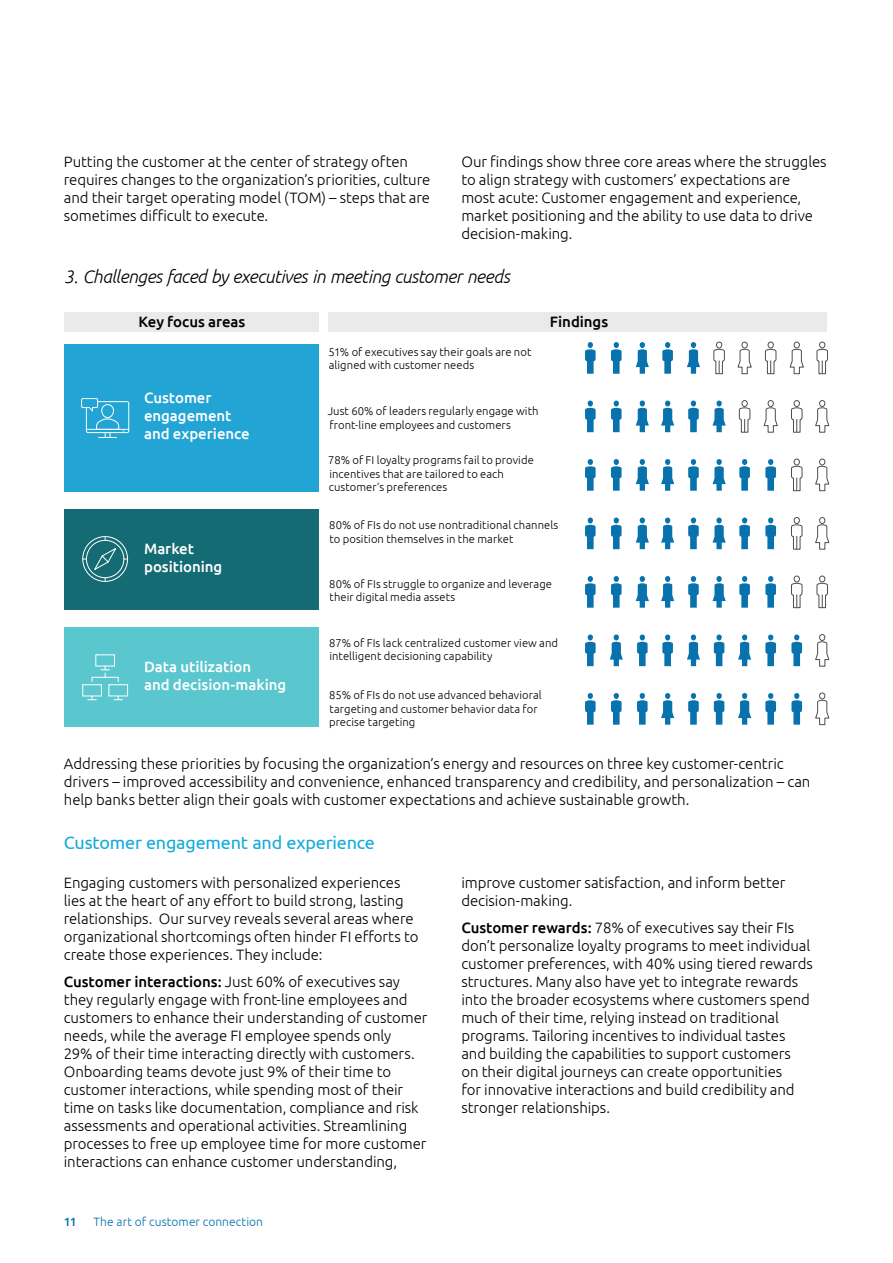
<style>
.page{position:relative;width:893px;height:1263px;background:#fff}
.page>*{position:absolute;margin:0;border:0;box-sizing:border-box;transform-origin:0 0}
.figure-title{font:italic 300 18px "Ubuntu";letter-spacing:-.02em;color:#000}
.head_1{font:18px "Ubuntu";letter-spacing:-.01em;color:#12aada}
.text{font:300 15px/18px "Ubuntu";letter-spacing:-.005em;color:#000}
.Main_Subtitle__Example{font:500 15px/18px "Ubuntu";letter-spacing:-.005em;color:#fff}
.Main_Subtitle__Example-2{font:500 15px "Ubuntu";letter-spacing:-.005em;color:#000}
.t1{font:300 12px "Ubuntu";letter-spacing:.005em;color:#0070ac}
.t2{font:500 12px "Ubuntu";color:#0070ac}
.chart-text{font:300 11.25px/13.5px "Ubuntu";letter-spacing:.01em;color:#000}
.s1{font-weight:500}
</style>
<div class="page">
<div style="left:64px;top:312px;width:255px;height:19px;background:#eaeaea"></div>
<div style="left:329px;top:312px;width:498px;height:19px;background:#eaeaea"></div>
<div style="left:64px;top:344px;width:255px;height:148px;background:#22a4d4"></div>
<div style="left:64px;top:509px;width:255px;height:100px;background:#156b74"></div>
<div style="left:64px;top:627px;width:255px;height:100px;background:#5ac6ce"></div>
<svg style="left:82px;top:536px;width:47px;height:46px"></svg>
<svg style="left:81px;top:398px;width:49px;height:40px"></svg>
<svg style="left:585px;top:342px;width:11px;height:32px"></svg>
<svg style="left:662px;top:342px;width:11px;height:32px"></svg>
<svg style="left:713px;top:342px;width:12px;height:33px"></svg>
<svg style="left:765px;top:342px;width:12px;height:33px"></svg>
<svg style="left:611px;top:342px;width:11px;height:32px"></svg>
<svg style="left:636px;top:342px;width:13px;height:32px"></svg>
<svg style="left:687px;top:342px;width:13px;height:32px"></svg>
<svg style="left:737px;top:348px;width:15px;height:27px"></svg>
<div style="left:741px;top:342px;width:7px;height:6px;border:1px solid #4f4e4e;border-radius:50%"></div>
<svg style="left:816px;top:342px;width:12px;height:33px"></svg>
<svg style="left:789px;top:342px;width:15px;height:33px"></svg>
<svg style="left:585px;top:401px;width:11px;height:31px"></svg>
<svg style="left:688px;top:401px;width:11px;height:31px"></svg>
<svg style="left:738px;top:407px;width:13px;height:26px"></svg>
<div style="left:741px;top:400px;width:7px;height:7px;border:1px solid #4f4e4e;border-radius:50%"></div>
<svg style="left:611px;top:401px;width:11px;height:31px"></svg>
<svg style="left:636px;top:401px;width:13px;height:31px"></svg>
<svg style="left:661px;top:401px;width:13px;height:31px"></svg>
<svg style="left:712px;top:401px;width:14px;height:31px"></svg>
<svg style="left:763px;top:407px;width:15px;height:26px"></svg>
<div style="left:768px;top:400px;width:6px;height:7px;border:1px solid #4f4e4e;border-radius:50%"></div>
<svg style="left:791px;top:407px;width:12px;height:26px"></svg>
<div style="left:794px;top:400px;width:6px;height:7px;border:1px solid #4f4e4e;border-radius:50%"></div>
<svg style="left:815px;top:407px;width:15px;height:26px"></svg>
<div style="left:819px;top:400px;width:6px;height:7px;border:1px solid #4f4e4e;border-radius:50%"></div>
<svg style="left:585px;top:459px;width:11px;height:32px"></svg>
<svg style="left:688px;top:459px;width:11px;height:32px"></svg>
<svg style="left:739px;top:459px;width:11px;height:32px"></svg>
<svg style="left:765px;top:459px;width:11px;height:32px"></svg>
<svg style="left:611px;top:459px;width:11px;height:32px"></svg>
<svg style="left:636px;top:459px;width:13px;height:32px"></svg>
<svg style="left:661px;top:459px;width:13px;height:32px"></svg>
<svg style="left:712px;top:459px;width:14px;height:32px"></svg>
<svg style="left:791px;top:459px;width:12px;height:33px"></svg>
<svg style="left:815px;top:459px;width:15px;height:33px"></svg>
<svg style="left:585px;top:576px;width:11px;height:32px"></svg>
<svg style="left:688px;top:576px;width:11px;height:32px"></svg>
<svg style="left:739px;top:576px;width:11px;height:32px"></svg>
<svg style="left:765px;top:576px;width:11px;height:32px"></svg>
<svg style="left:611px;top:576px;width:11px;height:32px"></svg>
<svg style="left:636px;top:576px;width:13px;height:32px"></svg>
<svg style="left:661px;top:576px;width:13px;height:32px"></svg>
<svg style="left:712px;top:576px;width:14px;height:32px"></svg>
<svg style="left:791px;top:582px;width:12px;height:27px"></svg>
<div style="left:794px;top:575px;width:6px;height:7px;border:1px solid #4f4e4e;border-radius:50%"></div>
<svg style="left:816px;top:582px;width:12px;height:27px"></svg>
<div style="left:819px;top:575px;width:6px;height:7px;border:1px solid #4f4e4e;border-radius:50%"></div>
<svg style="left:815px;top:641px;width:15px;height:26px"></svg>
<div style="left:819px;top:634px;width:6px;height:7px;border:1px solid #4f4e4e;border-radius:50%"></div>
<svg style="left:585px;top:634px;width:11px;height:32px"></svg>
<svg style="left:662px;top:634px;width:11px;height:32px"></svg>
<svg style="left:714px;top:634px;width:10px;height:32px"></svg>
<svg style="left:765px;top:634px;width:11px;height:32px"></svg>
<svg style="left:637px;top:634px;width:11px;height:32px"></svg>
<svg style="left:687px;top:634px;width:13px;height:32px"></svg>
<svg style="left:610px;top:634px;width:13px;height:32px"></svg>
<svg style="left:738px;top:634px;width:13px;height:32px"></svg>
<svg style="left:791px;top:634px;width:11px;height:32px"></svg>
<svg style="left:815px;top:699px;width:15px;height:27px"></svg>
<div style="left:819px;top:692px;width:6px;height:7px;border:1px solid #4f4e4e;border-radius:50%"></div>
<svg style="left:585px;top:693px;width:11px;height:32px"></svg>
<svg style="left:688px;top:693px;width:11px;height:32px"></svg>
<svg style="left:714px;top:693px;width:10px;height:32px"></svg>
<svg style="left:765px;top:693px;width:11px;height:32px"></svg>
<svg style="left:611px;top:693px;width:11px;height:32px"></svg>
<svg style="left:637px;top:693px;width:11px;height:32px"></svg>
<svg style="left:661px;top:693px;width:13px;height:32px"></svg>
<svg style="left:738px;top:693px;width:13px;height:32px"></svg>
<svg style="left:791px;top:693px;width:11px;height:32px"></svg>
<svg style="left:82px;top:654px;width:47px;height:47px"></svg>
<svg style="left:585px;top:517px;width:11px;height:32px"></svg>
<svg style="left:688px;top:517px;width:11px;height:32px"></svg>
<svg style="left:739px;top:517px;width:11px;height:32px"></svg>
<svg style="left:765px;top:517px;width:11px;height:32px"></svg>
<svg style="left:611px;top:517px;width:11px;height:32px"></svg>
<svg style="left:636px;top:517px;width:13px;height:32px"></svg>
<svg style="left:661px;top:517px;width:13px;height:32px"></svg>
<svg style="left:712px;top:517px;width:14px;height:32px"></svg>
<svg style="left:791px;top:524px;width:12px;height:26px"></svg>
<div style="left:794px;top:517px;width:6px;height:7px;border:1px solid #4f4e4e;border-radius:50%"></div>
<svg style="left:815px;top:524px;width:15px;height:26px"></svg>
<div style="left:819px;top:517px;width:6px;height:7px;border:1px solid #4f4e4e;border-radius:50%"></div>
<p class="text" style="left:64px;top:153px;width:368px">Putting the customer at the center of strategy often requires changes to the organization’s priorities, culture and their target operating model (TOM) – steps that are sometimes difficult to execute.</p>
<p class="text" style="left:461px;top:153px;width:367px">Our findings show three core areas where the struggles to align strategy with customers’ expectations are most acute: Customer engagement and experience, market positioning and the ability to use data to drive decision-making.</p>
<p class="figure-title" style="left:64px;top:266px;width:448px">3. Challenges faced by executives in meeting customer needs</p>
<p class="Main_Subtitle__Example-2" style="left:138px;top:312px;width:109px">Key focus areas</p>
<p class="Main_Subtitle__Example" style="left:144px;top:388px;width:89px">Customer engagement</p>
<p class="Main_Subtitle__Example" style="left:144px;top:424px;width:107px">and experience</p>
<p class="Main_Subtitle__Example" style="left:144px;top:539px;width:52px">Market</p>
<p class="Main_Subtitle__Example" style="left:144px;top:557px;width:80px">positioning</p>
<p class="Main_Subtitle__Example" style="left:144px;top:657px;width:109px">Data utilization</p>
<p class="Main_Subtitle__Example" style="left:144px;top:675px;width:144px">and decision-making</p>
<p class="Main_Subtitle__Example-2" style="left:550px;top:312px;width:60px">Findings</p>
<p class="chart-text" style="left:329px;top:345px;width:204px">51% of executives say their goals are not aligned with customer needs</p>
<p class="chart-text" style="left:328px;top:404px;width:212px">Just 60% of leaders regularly engage with front-line employees and customers</p>
<p class="chart-text" style="left:328px;top:453px;width:207px">78% of FI loyalty programs fail to provide incentives that are tailored to each customer’s preferences</p>
<p class="chart-text" style="left:329px;top:518px;width:231px">80% of FIs do not use nontraditional channels to position themselves in the market</p>
<p class="chart-text" style="left:329px;top:577px;width:224px">80% of FIs struggle to organize and leverage their digital media assets</p>
<p class="chart-text" style="left:329px;top:635px;width:230px">87% of FIs lack centralized customer view and intelligent decisioning capability</p>
<p class="chart-text" style="left:329px;top:688px;width:214px">85% of FIs do not use advanced behavioral targeting and customer behavior data for precise targeting</p>
<p class="text" style="left:64px;top:754px;width:748px">Addressing these priorities by focusing the organization’s energy and resources on three key customer-centric drivers – improved accessibility and convenience, enhanced transparency and credibility, and personalization – can help banks better align their goals with customer expectations and achieve sustainable growth.</p>
<p class="head_1" style="left:64px;top:832px;width:313px">Customer engagement and experience</p>
<p class="text" style="left:64px;top:874px;width:356px">Engaging customers with personalized experiences lies at the heart of any effort to build strong, lasting relationships. Our survey reveals several areas where organizational shortcomings often hinder FI efforts to create those experiences. They include:</p>
<p class="text" style="left:64px;top:973px;width:365px"><span class="s1">Customer interactions:</span> Just 60% of executives say they regularly engage with front-line employees and customers to enhance their understanding of customer needs, while the average FI employee spends only<br>29% of their time interacting directly with customers.<br>Onboarding teams devote just 9% of their time to customer interactions, while spending most of their time on tasks like documentation, compliance and risk assessments and operational activities. Streamlining processes to free up employee time for more customer interactions can enhance customer understanding,</p>
<p class="t2" style="left:64px;top:1214px;width:14px">11</p>
<p class="t1" style="left:94px;top:1214px;width:171px">The art of customer connection</p>
<p class="text" style="left:461px;top:874px;width:325px">improve customer satisfaction, and inform better decision-making.</p>
<p class="text" style="left:461px;top:919px;width:353px"><span class="s1">Customer rewards:</span> 78% of executives say their FIs don’t personalize loyalty programs to meet individual customer preferences, with 40% using tiered rewards structures. Many also have yet to integrate rewards into the broader ecosystems where customers spend much of their time, relying instead on traditional programs. Tailoring incentives to individual tastes and building the capabilities to support customers<br>on their digital journeys can create opportunities<br>for innovative interactions and build credibility and stronger relationships.</p>
</div>
